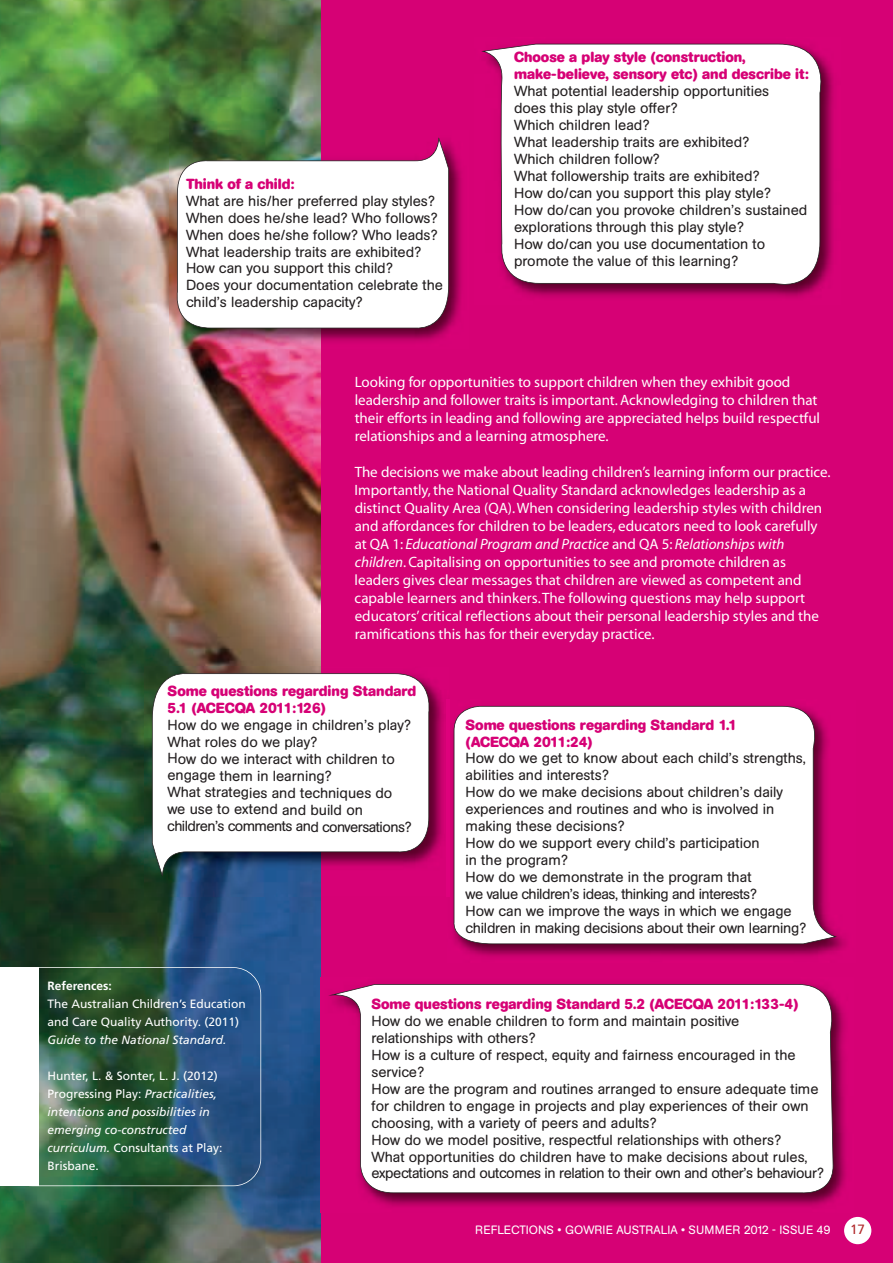
<style>
.page{position:relative;width:893px;height:1263px;background:#fff}
.page>*{position:absolute;margin:0;border:0;box-sizing:border-box;transform-origin:0 0}
.t1{font:15px/18px "Myriad";color:#fff}
.t2{font:14.55px/17px "AG Buch Rounded BQ";color:#231f20}
.t3{font:700 14.55px/17px "AG Buch Rounded BQ";color:#d60175}
.t4{font:13.5px "Frutiger";color:#b12b2d}
.t5{font:italic 12px/18px "Frutiger";color:#fff}
.t6{font:12px/18px "Frutiger";color:#fff}
.t7{font:12px "AG Buch Rounded BQ";color:#fff}
.t8{font:700 12px "Frutiger";color:#fff}
.s1{font-style:italic}
.s2{font-style:normal}
</style>
<div class="page">
<div style="left:70px;top:0;width:823px;height:1263px;background:#d60175"></div>
<div style="left:844px;top:1217px;width:27px;height:27px;background:#fff;border-radius:50%"></div>
<img style="left:0;top:0;width:320px;height:1263px">
<div style="left:4px;top:967px;width:257px;height:219px;border:2px solid #fff;border-radius:28px"></div>
<div style="left:0;top:967px;width:39px;height:219px;background:#fff"></div>
<img style="left:170px;top:131px;width:292px;height:217px">
<svg style="left:171px;top:138px;width:278px;height:192px;background:#e9dfe2"></svg>
<img style="left:145px;top:666px;width:299px;height:230px">
<svg style="left:152px;top:673px;width:283px;height:208px;background:#e2d7e2"></svg>
<img style="left:532px;top:43px;width:302px;height:255px">
<svg style="left:481px;top:44px;width:350px;height:251px;background:#f3dce8"></svg>
<svg style="left:450px;top:706px;width:387px;height:238px;background:#f7eaf1"></svg>
<svg style="left:328px;top:984px;width:515px;height:212px;background:#f5e3ed"></svg>
<p class="t3" style="left:186px;top:175px;width:110px">Think of a child:</p>
<p class="t2" style="left:186px;top:192px;width:259px">What are his/her preferred play styles?<br>When does he/she lead? Who follows?<br>When does he/she follow? Who leads?<br>What leadership traits are exhibited?<br>How can you support this child?<br>Does your documentation celebrate the child’s leadership capacity?</p>
<p class="t3" style="left:514px;top:49px;width:296px">Choose a play style (construction, make-believe, sensory etc) and describe it:</p>
<p class="t2" style="left:514px;top:83px;width:295px">What potential leadership opportunities<br>does this play style offer?<br>Which children lead?<br>What leadership traits are exhibited?<br>Which children follow?<br>What followership traits are exhibited?<br>How do/can you support this play style?<br>How do/can you provoke children’s sustained explorations through this play style?<br>How do/can you use documentation to promote the value of this learning?</p>
<p class="t1" style="left:355px;top:375px;width:467px">Looking for opportunities to support children when they exhibit good leadership and follower traits is important. Acknowledging to children that their efforts in leading and following are appreciated helps build respectful relationships and a learning atmosphere.</p>
<p class="t1" style="left:355px;top:465px;width:478px">The decisions we make about leading children’s learning inform our practice.<br>Importantly, the National Quality Standard acknowledges leadership as a distinct Quality Area (QA). When considering leadership styles with children and affordances for children to be leaders, educators need to look carefully at QA 1: <span class="s1">Educational Program and Practice</span> and QA 5: <span class="s1">Relationships with children</span>. Capitalising on opportunities to see and promote children as leaders gives clear messages that children are viewed as competent and capable learners and thinkers. The following questions may help support educators’ critical reflections about their personal leadership styles and the ramifications this has for their everyday practice.</p>
<p class="t3" style="left:168px;top:682px;width:250px">Some questions regarding Standard<br>5.1 (ACECQA 2011:126)</p>
<p class="t2" style="left:167px;top:716px;width:246px">How do we engage in children’s play?<br>What roles do we play?<br>How do we interact with children to engage them in learning?<br>What strategies and techniques do we use to extend and build on children’s comments and conversations?</p>
<p class="t3" style="left:466px;top:716px;width:273px">Some questions regarding Standard 1.1 (ACECQA 2011:24)</p>
<p class="t2" style="left:466px;top:750px;width:342px">How do we get to know about each child’s strengths, abilities and interests?<br>How do we make decisions about children’s daily experiences and routines and who is involved in making these decisions?<br>How do we support every child’s participation<br>in the program?<br>How do we demonstrate in the program that<br>we value children’s ideas, thinking and interests?<br>How can we improve the ways in which we engage children in making decisions about their own learning?</p>
<p class="t8" style="left:47px;top:981px;width:66px">References:</p>
<p class="t6" style="left:47px;top:995px;width:200px">The Australian Children’s Education and Care Quality Authority. (2011)</p>
<p class="t5" style="left:47px;top:1031px;width:181px">Guide to the National Standard.</p>
<p class="t5" style="left:47px;top:1067px;width:177px"><span class="s2">Hunter, L. &amp; Sonter, L. J. (2012)<br>Progressing Play:</span> Practicalities, intentions and possibilities in emerging co-constructed curriculum. <span class="s2">Consultants at Play:<br>Brisbane.</span></p>
<p class="t3" style="left:371px;top:995px;width:429px">Some questions regarding Standard 5.2 (ACECQA 2011:133-4)</p>
<p class="t2" style="left:371px;top:1012px;width:454px">How do we enable children to form and maintain positive relationships with others?<br>How is a culture of respect, equity and fairness encouraged in the service?<br>How are the program and routines arranged to ensure adequate time for children to engage in projects and play experiences of their own choosing, with a variety of peers and adults?<br>How do we model positive, respectful relationships with others?<br>What opportunities do children have to make decisions about rules, expectations and outcomes in relation to their own and other’s behaviour?</p>
<p class="t7" style="left:475px;top:1223px;width:357px">REFLECTIONS • GOWRIE AUSTRALIA • SUMMER 2012 - ISSUE 49</p>
<p class="t4" style="left:850px;top:1224px;width:16px">17</p>
</div>
